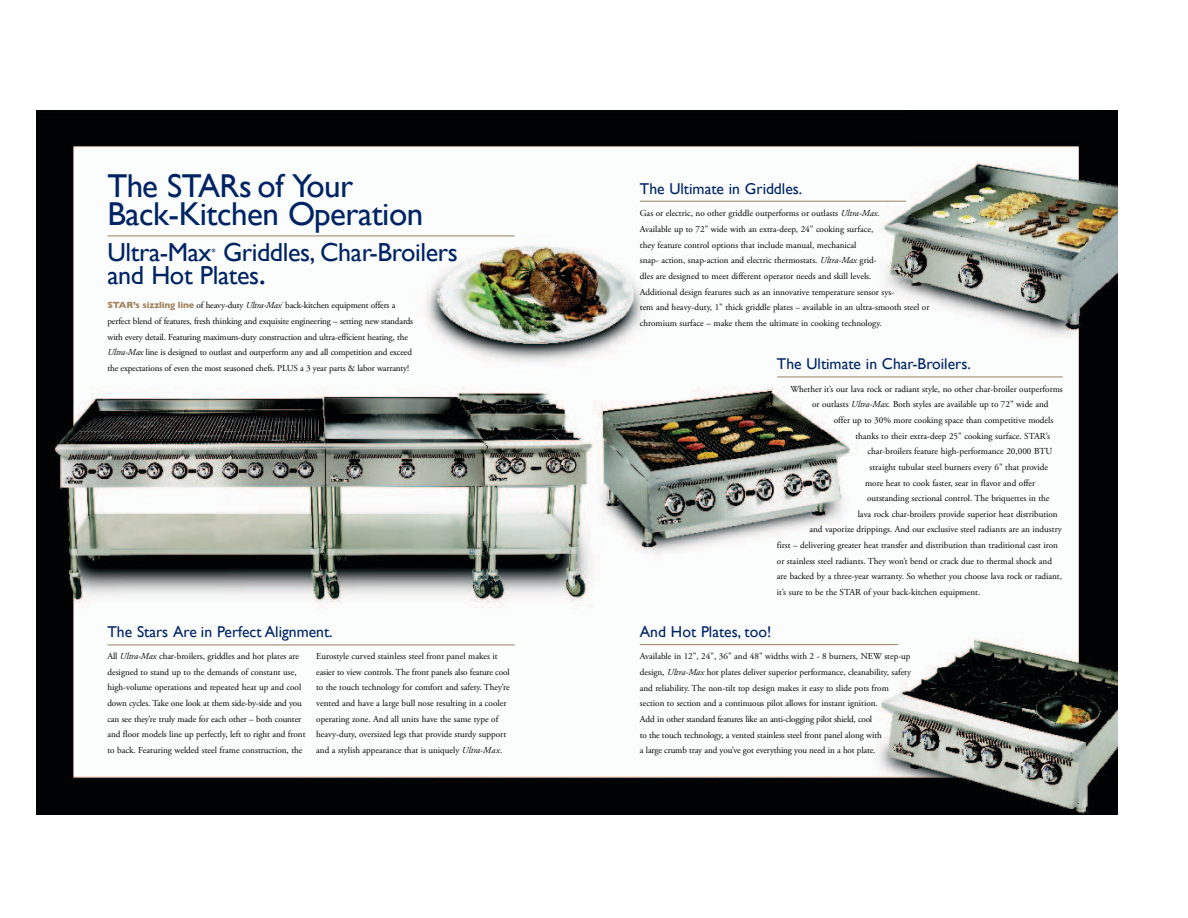
<style>
.page{position:relative;width:1188px;height:918px;background:#fff}
.page>*{position:absolute;margin:0;border:0;box-sizing:border-box;transform-origin:0 0}
.t1{font:33px/28.7px "Gill Sans";letter-spacing:-.015em;color:#002364}
.t2{font:26.1px "Gill Sans";letter-spacing:-.015em;color:#002364}
.t3{font:15.6px "Gill Sans";color:#002364}
.t4{font:9.15px/15.6px "Adobe Garamond Pro";color:#000}
.t5{font:700 4.8px "Gill Sans";color:#002364}
.s1{font-size:33px}
.s2{font-family:"Gill Sans";font-weight:700;color:#a1835d}
.s3{font-style:italic}
</style>
<div class="page">
<img style="left:37px;top:110px;width:874px;height:704px">
<img style="left:911px;top:110px;width:207px;height:704px">
<hr style="left:640px;top:201px;width:266px;height:1px;background:#98825f">
<hr style="left:107px;top:235px;width:408px;height:1px;background:#98825f">
<hr style="left:107px;top:645px;width:408px;height:1px;background:#98825f">
<hr style="left:640px;top:644px;width:258px;height:1px;background:#98825f">
<hr style="left:777px;top:377px;width:286px;height:1px;background:#98825f">
<h1 class="t1" style="left:107px;top:171px;width:317px">The STARs of Your<br>Back-Kitchen Operation</h1>
<h2 class="t2" style="left:107px;top:237px;width:352px">Ultra-Max Griddles, Char-Broilers</h2>
<p class="t5" style="left:212px;top:248px;width:5px">®</p>
<h2 class="t2" style="left:107px;top:260px;width:160px">and Hot Plates<span class="s1">.</span></h2>
<p class="t4" style="left:107px;top:298px;width:307px"><span class="s2">STAR’s sizzling line</span> of heavy-duty <span class="s3">Ultra-Max</span><sup>®</sup> back-kitchen equipment offers a perfect blend of features, fresh thinking and exquisite engineering – setting new standards with every detail. Featuring maximum-duty construction and ultra-efficient heating, the <span class="s3">Ultra-Max</span> line is designed to outlast and outperform any and all competition and exceed the expectations of even the most seasoned chefs. PLUS a 3 year parts &amp; labor warranty!</p>
<h3 class="t3" style="left:640px;top:179px;width:164px">The Ultimate in Griddles.</h3>
<p class="t4" style="left:640px;top:207px;width:291px">Gas or electric, no other griddle outperforms or outlasts <span class="s3">Ultra-Max.<br></span>Available up to 72" wide with an extra-deep, 24" cooking surface,<br>they feature control options that include manual, mechanical<br>snap- action, snap-action and electric thermostats. <span class="s3">Ultra-Max</span> grid-<br>dles are designed to meet different operator needs and skill levels.<br>Additional design features such as an innovative temperature sensor sys-<br>tem and heavy-duty, 1" thick griddle plates – available in an ultra-smooth steel or chromium surface – make them the ultimate in cooking technology.</p>
<h3 class="t3" style="left:777px;top:355px;width:195px">The Ultimate in Char-Broilers.</h3>
<p class="t4" style="left:812px;top:382px;width:252px;text-indent:-22px">Whether it’s our lava rock or radiant style, no other char-broiler outperforms or outlasts <span class="s3">Ultra-Max.</span> Both styles are available up to 72" wide and</p>
<p class="t4" style="left:834px;top:413px;width:221px">offer up to 30% more cooking space than competitive models</p>
<p class="t4" style="left:855px;top:429px;width:196px">thanks to their extra-deep 25" cooking surface. STAR’s</p>
<p class="t4" style="left:867px;top:444px;width:186px">char-broilers feature high-performance 20,000 BTU</p>
<p class="t4" style="left:870px;top:460px;width:180px">straight tubular steel burners every 6" that provide</p>
<p class="t4" style="left:865px;top:476px;width:172px">more heat to cook faster, sear in flavor and offer</p>
<p class="t4" style="left:867px;top:491px;width:184px">outstanding sectional control. The briquettes in the</p>
<p class="t4" style="left:858px;top:507px;width:202px">lava rock char-broilers provide superior heat distribution</p>
<p class="t4" style="left:809px;top:523px;width:254px">and vaporize drippings. And our exclusive steel radiants are an industry</p>
<p class="t4" style="left:777px;top:538px;width:283px">first – delivering greater heat transfer and distribution than traditional cast iron</p>
<p class="t4" style="left:777px;top:554px;width:277px">or stainless steel radiants. They won’t bend or crack due to thermal shock and</p>
<p class="t4" style="left:777px;top:570px;width:287px">are backed by a three-year warranty. So whether you choose lava rock or radiant,</p>
<p class="t4" style="left:777px;top:585px;width:205px">it’s sure to be the STAR of your back-kitchen equipment.</p>
<h3 class="t3" style="left:107px;top:623px;width:227px">The Stars Are in Perfect Alignment.</h3>
<h3 class="t3" style="left:640px;top:623px;width:133px">And Hot Plates, too!</h3>
<p class="t4" style="left:640px;top:649px;width:273px">Available in 12", 24", 36" and 48" widths with 2 - 8 burners, NEW step-up design, <span class="s3">Ultra-Max</span> hot plates deliver superior performance, cleanability, safety and reliability. The non-tilt top design makes it easy to slide pots from section to section and a continuous pilot allows for instant ignition.<br>Add in other standard features like an anti-clogging pilot shield, cool<br>to the touch technology, a vented stainless steel front panel along with<br>a large crumb tray and you’ve got everything you need in a hot plate.</p>
<p class="t4" style="left:107px;top:649px;width:200px">All <span class="s3">Ultra-Max</span> char-broilers, griddles and hot plates are designed to stand up to the demands of constant use, high-volume operations and repeated heat up and cool down cycles. Take one look at them side-by-side and you can see they’re truly made for each other – both counter and floor models line up perfectly, left to right and front to back. Featuring welded steel frame construction, the</p>
<p class="t4" style="left:316px;top:649px;width:195px">Eurostyle curved stainless steel front panel makes it easier to view controls. The front panels also feature cool to the touch technology for comfort and safety. They’re vented and have a large bull nose resulting in a cooler operating zone. And all units have the same type of heavy-duty, oversized legs that provide sturdy support and a stylish appearance that is uniquely <span class="s3">Ultra-Max.</span></p>
</div>
